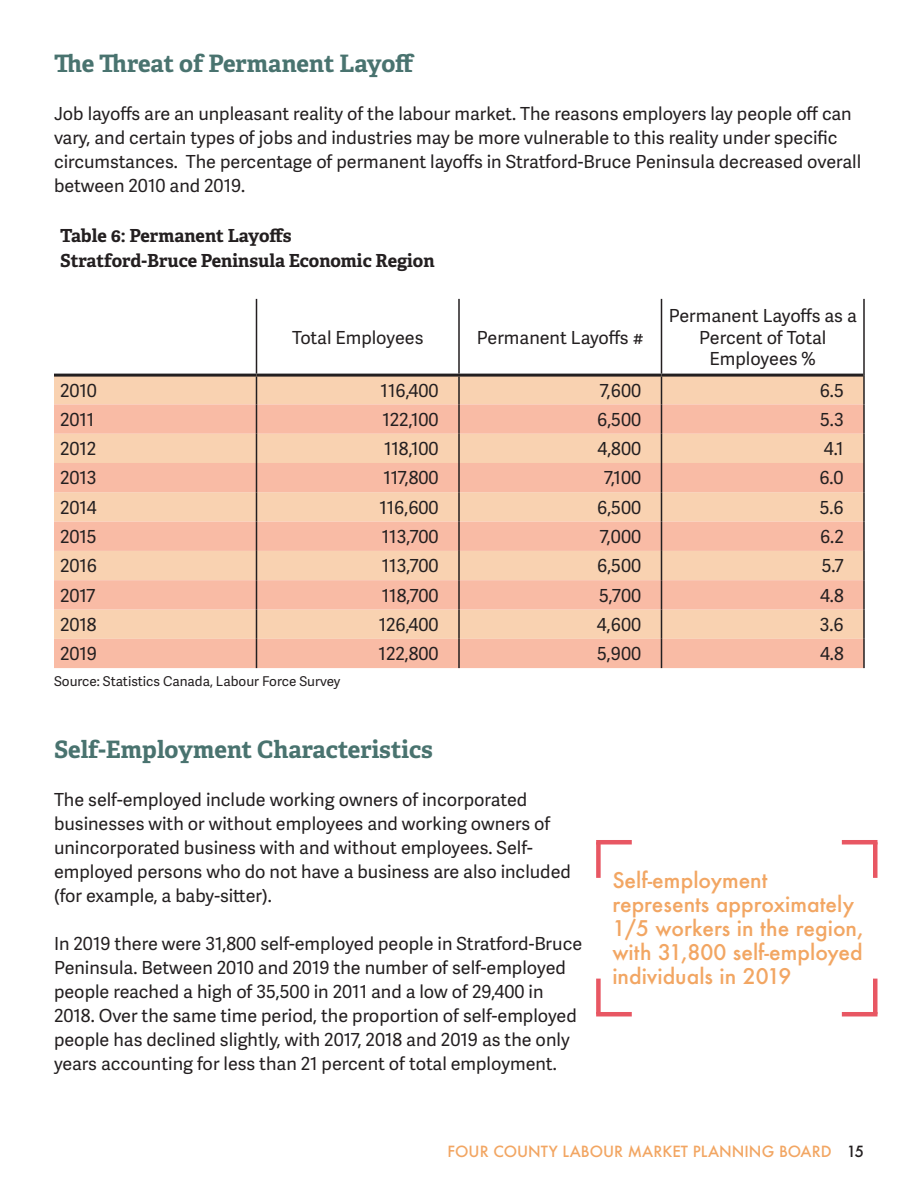
<style>
.page{position:relative;width:918px;height:1188px;background:#fff}
.page>*{position:absolute;margin:0;border:0;box-sizing:border-box;transform-origin:0 0}
.t1{font:700 24px "Adelle";color:#49736f}
.t2{font:500 21px/24px "Futura";color:#f2a663}
.t3{font:18px/24px "Adelle Sans";color:#231f20}
.t4{font:700 18px "Adelle";color:#231f20}
.t5{font:500 15px "Futura";color:#f2a663}
.t6{font:13.5px "Adelle Sans";color:#231f20}
.s1{color:#231f20}
</style>
<div class="page">
<div style="left:54px;top:377px;width:809px;height:27px;background:#f9d2b1"></div>
<svg style="left:54px;top:404px;width:809px;height:264px;background:#f8c5aa"></svg>
<hr style="left:256px;top:299px;width:1px;height:75px;background:#231f20">
<hr style="left:458px;top:299px;width:2px;height:75px;background:#231f20">
<hr style="left:661px;top:299px;width:1px;height:75px;background:#231f20">
<hr style="left:863px;top:299px;width:2px;height:76px;background:#231f20">
<svg style="left:256px;top:377px;width:1px;height:27px"></svg>
<hr style="left:458px;top:377px;width:2px;height:27px;background:#231f20">
<svg style="left:661px;top:377px;width:1px;height:27px"></svg>
<hr style="left:863px;top:375px;width:2px;height:29px;background:#231f20">
<hr style="left:256px;top:404px;width:1px;height:30px;background:#231f20">
<hr style="left:458px;top:404px;width:2px;height:30px;background:#231f20">
<hr style="left:661px;top:404px;width:1px;height:30px;background:#231f20">
<hr style="left:863px;top:404px;width:2px;height:30px;background:#231f20">
<hr style="left:458px;top:434px;width:2px;height:29px;background:#231f20">
<hr style="left:863px;top:434px;width:2px;height:29px;background:#231f20">
<svg style="left:256px;top:434px;width:1px;height:58px"></svg>
<hr style="left:458px;top:463px;width:2px;height:29px;background:#231f20">
<svg style="left:661px;top:434px;width:1px;height:58px"></svg>
<hr style="left:863px;top:463px;width:2px;height:29px;background:#231f20">
<hr style="left:256px;top:492px;width:1px;height:30px;background:#231f20">
<hr style="left:458px;top:492px;width:2px;height:30px;background:#231f20">
<hr style="left:661px;top:492px;width:1px;height:30px;background:#231f20">
<hr style="left:863px;top:492px;width:2px;height:30px;background:#231f20">
<hr style="left:458px;top:522px;width:2px;height:29px;background:#231f20">
<hr style="left:863px;top:522px;width:2px;height:29px;background:#231f20">
<hr style="left:458px;top:551px;width:2px;height:29px;background:#231f20">
<hr style="left:863px;top:551px;width:2px;height:29px;background:#231f20">
<svg style="left:256px;top:522px;width:1px;height:87px"></svg>
<hr style="left:458px;top:580px;width:2px;height:29px;background:#231f20">
<svg style="left:661px;top:522px;width:1px;height:87px"></svg>
<hr style="left:863px;top:580px;width:2px;height:29px;background:#231f20">
<hr style="left:256px;top:609px;width:1px;height:30px;background:#231f20">
<hr style="left:458px;top:609px;width:2px;height:30px;background:#231f20">
<hr style="left:661px;top:609px;width:1px;height:30px;background:#231f20">
<hr style="left:863px;top:609px;width:2px;height:30px;background:#231f20">
<svg style="left:256px;top:639px;width:1px;height:29px"></svg>
<hr style="left:458px;top:639px;width:2px;height:29px;background:#231f20">
<svg style="left:661px;top:639px;width:1px;height:29px"></svg>
<hr style="left:863px;top:639px;width:2px;height:29px;background:#231f20">
<hr style="left:54px;top:374px;width:202px;height:3px;background:#231f20">
<hr style="left:256px;top:374px;width:203px;height:3px;background:#231f20">
<hr style="left:459px;top:374px;width:203px;height:3px;background:#231f20">
<hr style="left:662px;top:374px;width:201px;height:3px;background:#231f20">
<hr style="left:596px;top:840px;width:36px;height:4px;background:#e85763">
<div style="left:596px;top:842px;width:5px;height:36px;background:#e85763"></div>
<hr style="left:842px;top:1012px;width:36px;height:4px;background:#e85763">
<div style="left:873px;top:979px;width:5px;height:35px;background:#e85763"></div>
<hr style="left:842px;top:840px;width:36px;height:4px;background:#e85763">
<div style="left:873px;top:842px;width:5px;height:36px;background:#e85763"></div>
<hr style="left:596px;top:1012px;width:36px;height:4px;background:#e85763">
<div style="left:596px;top:979px;width:5px;height:35px;background:#e85763"></div>
<p class="t1" style="left:54px;top:48px;width:362px">The Threat of Permanent Layoff</p>
<p class="t3" style="left:54px;top:102px;width:809px">Job layoffs are an unpleasant reality of the labour market. The reasons employers lay people off can vary, and certain types of jobs and industries may be more vulnerable to this reality under specific circumstances. The percentage of permanent layoffs in Stratford-Bruce Peninsula decreased overall between 2010 and 2019.</p>
<p class="t4" style="left:60px;top:224px;width:233px">Table 6: Permanent Layoffs</p>
<p class="t4" style="left:60px;top:249px;width:376px">Stratford-Bruce Peninsula Economic Region</p>
<p class="t3" style="left:292px;top:326px;width:133px">Total Employees</p>
<p class="t3" style="left:477px;top:326px;width:168px">Permanent Layoffs #</p>
<p class="t3" style="left:669px;top:306px;width:190px;line-height:21.6px;text-align:center">Permanent Layoffs as a<br>Percent of Total</p>
<p class="t3" style="left:710px;top:348px;width:108px">Employees %</p>
<p class="t3" style="left:60px;top:379px;width:39px">2010</p>
<p class="t3" style="left:381px;top:379px;width:60px">116,400</p>
<p class="t3" style="left:600px;top:379px;width:43px">7,600</p>
<p class="t3" style="left:820px;top:379px;width:25px">6.5</p>
<p class="t3" style="left:60px;top:408px;width:36px">2011</p>
<p class="t3" style="left:382px;top:408px;width:58px">122,100</p>
<p class="t3" style="left:597px;top:408px;width:46px">6,500</p>
<p class="t3" style="left:820px;top:408px;width:25px">5.3</p>
<p class="t3" style="left:60px;top:437px;width:38px">2012</p>
<p class="t3" style="left:384px;top:437px;width:56px">118,100</p>
<p class="t3" style="left:597px;top:437px;width:45px">4,800</p>
<p class="t3" style="left:824px;top:437px;width:21px">4.1</p>
<p class="t3" style="left:60px;top:467px;width:38px">2013</p>
<p class="t3" style="left:383px;top:467px;width:57px">117,800</p>
<p class="t3" style="left:604px;top:467px;width:39px">7,100</p>
<p class="t3" style="left:819px;top:467px;width:26px">6.0</p>
<p class="t3" style="left:60px;top:496px;width:38px">2014</p>
<p class="t3" style="left:379px;top:496px;width:61px">116,600</p>
<p class="t3" style="left:597px;top:496px;width:46px">6,500</p>
<p class="t3" style="left:820px;top:496px;width:25px">5.6</p>
<p class="t3" style="left:60px;top:525px;width:38px">2015</p>
<p class="t3" style="left:382px;top:525px;width:58px">113,700</p>
<p class="t3" style="left:600px;top:525px;width:43px">7,000</p>
<p class="t3" style="left:820px;top:525px;width:25px">6.2</p>
<p class="t3" style="left:60px;top:555px;width:39px">2016</p>
<p class="t3" style="left:382px;top:555px;width:58px">113,700</p>
<p class="t3" style="left:597px;top:555px;width:46px">6,500</p>
<p class="t3" style="left:822px;top:555px;width:24px">5.7</p>
<p class="t3" style="left:60px;top:584px;width:37px">2017</p>
<p class="t3" style="left:382px;top:584px;width:58px">118,700</p>
<p class="t3" style="left:599px;top:584px;width:44px">5,700</p>
<p class="t3" style="left:820px;top:584px;width:25px">4.8</p>
<p class="t3" style="left:60px;top:613px;width:38px">2018</p>
<p class="t3" style="left:379px;top:613px;width:61px">126,400</p>
<p class="t3" style="left:597px;top:613px;width:46px">4,600</p>
<p class="t3" style="left:820px;top:613px;width:25px">3.6</p>
<p class="t3" style="left:60px;top:642px;width:39px">2019</p>
<p class="t3" style="left:379px;top:642px;width:62px">122,800</p>
<p class="t3" style="left:597px;top:642px;width:46px">5,900</p>
<p class="t3" style="left:820px;top:642px;width:25px">4.8</p>
<p class="t6" style="left:54px;top:673px;width:288px">Source: Statistics Canada, Labour Force Survey</p>
<p class="t1" style="left:54px;top:734px;width:380px">Self-Employment Characteristics</p>
<p class="t3" style="left:54px;top:788px;width:518px">The self-employed include working owners of incorporated businesses with or without employees and working owners of unincorporated business with and without employees. Self&shy;employed persons who do not have a business are also included (for example, a baby-sitter).</p>
<p class="t3" style="left:54px;top:932px;width:530px">In 2019 there were 31,800 self-employed people in Stratford-Bruce Peninsula. Between 2010 and 2019 the number of self-employed people reached a high of 35,500 in 2011 and a low of 29,400 in 2018. Over the same time period, the proportion of self-employed people has declined slightly, with 2017, 2018 and 2019 as the only years accounting for less than 21 percent of total employment.</p>
<p class="t2" style="left:612px;top:868px;width:253px">Self-employment represents approximately<br>1/5 workers in the region, with 31,800 self-employed individuals in 2019</p>
<p class="t5" style="left:448px;top:1141px;width:418px">FOUR COUNTY LABOUR MARKET PLANNING BOARD <span class="s1">15</span></p>
</div>
